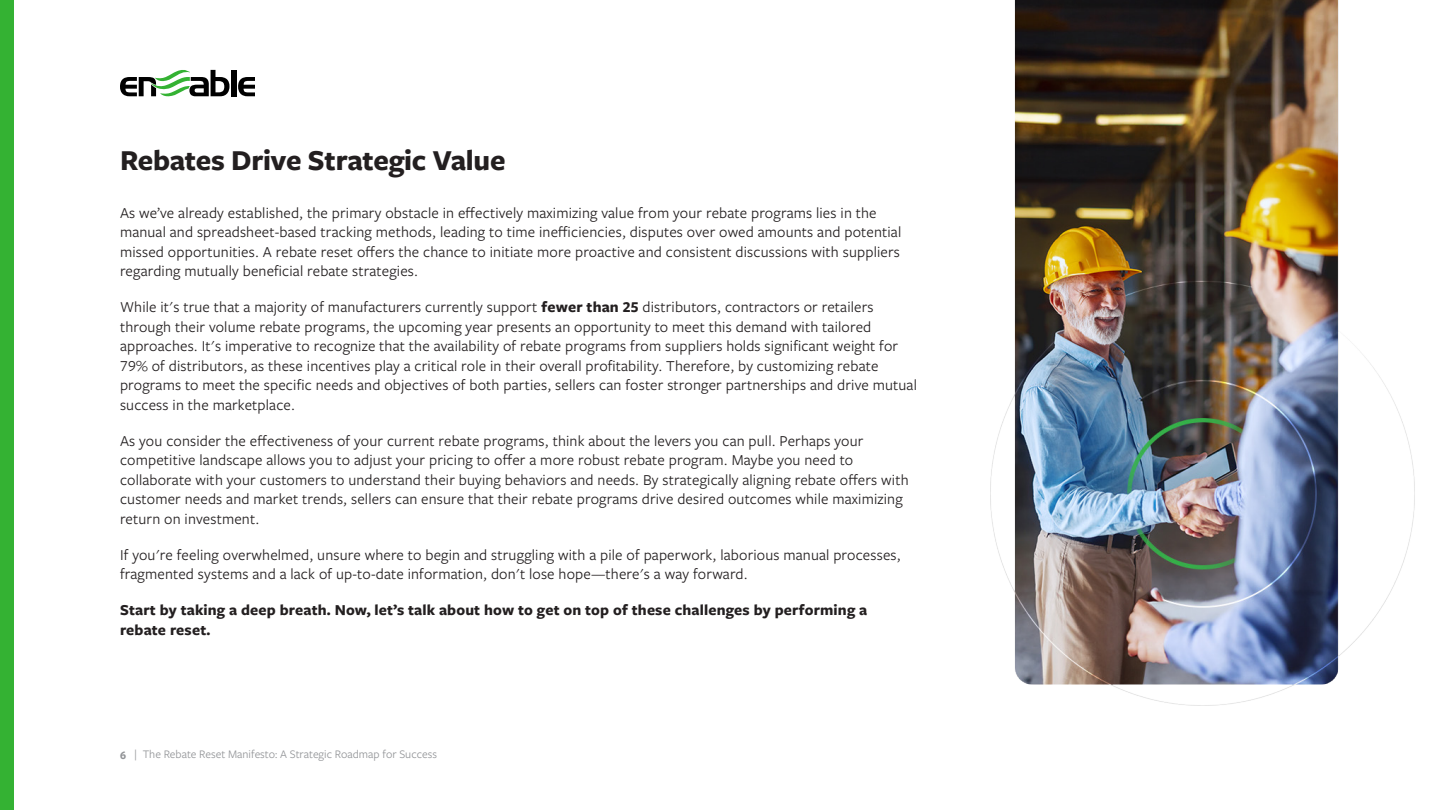
<style>
.page{position:relative;width:1440px;height:810px;background:#fff}
.page>*{position:absolute;margin:0;border:0;box-sizing:border-box;transform-origin:0 0}
.t1{font:700 30px "Freight Sans Pro";letter-spacing:-.01em;color:#231f20}
.body_copy{font:15.75px/19.5px "Freight Sans Pro";letter-spacing:.01em;color:#231f20}
.body_copy-2{font:700 15.75px/19.5px "Freight Sans Pro";letter-spacing:.01em;color:#231f20}
.t2{font:12px "Freight Sans LF Pro";color:#939598}
.s1{font-weight:700}
</style>
<div class="page">
<img style="left:990px;top:0;width:425px;height:706px">
<div style="left:0;top:0;width:14px;height:810px;background:#34b233"></div>
<div style="left:231px;top:70px;width:5px;height:26px;background:#000"></div>
<svg style="left:238px;top:77px;width:17px;height:19px"></svg>
<svg style="left:120px;top:69px;width:110px;height:28px"></svg>
<h3 class="t1" style="left:120px;top:140px;width:387px">Rebates Drive Strategic Value</h3>
<p class="body_copy" style="left:120px;top:202px;width:783px">As we’ve already established, the primary obstacle in effectively maximizing value from your rebate programs lies in the manual and spreadsheet-based tracking methods, leading to time inefficiencies, disputes over owed amounts and potential missed opportunities. A rebate reset offers the chance to initiate more proactive and consistent discussions with suppliers regarding mutually beneficial rebate strategies.</p>
<p class="body_copy" style="left:120px;top:297px;width:798px">While it's true that a majority of manufacturers currently support <span class="s1">fewer than 25</span> distributors, contractors or retailers through their volume rebate programs, the upcoming year presents an opportunity to meet this demand with tailored approaches. It's imperative to recognize that the availability of rebate programs from suppliers holds significant weight for 79% of distributors, as these incentives play a critical role in their overall profitability. Therefore, by customizing rebate programs to meet the specific needs and objectives of both parties, sellers can foster stronger partnerships and drive mutual success in the marketplace.</p>
<p class="body_copy" style="left:120px;top:430px;width:790px">As you consider the effectiveness of your current rebate programs, think about the levers you can pull. Perhaps your competitive landscape allows you to adjust your pricing to offer a more robust rebate program. Maybe you need to collaborate with your customers to understand their buying behaviors and needs. By strategically aligning rebate offers with customer needs and market trends, sellers can ensure that their rebate programs drive desired outcomes while maximizing return on investment.</p>
<p class="body_copy" style="left:120px;top:544px;width:782px">If you're feeling overwhelmed, unsure where to begin and struggling with a pile of paperwork, laborious manual processes, fragmented systems and a lack of up-to-date information, don't lose hope—there's a way forward.</p>
<p class="body_copy-2" style="left:120px;top:600px;width:749px">Start by taking a deep breath. Now, let’s talk about how to get on top of these challenges by performing a rebate reset.</p>
<p class="t2" style="left:120px;top:746px;width:319px"><span class="s1">6</span> | The Rebate Reset Manifesto: A Strategic Roadmap for Success</p>
</div>
